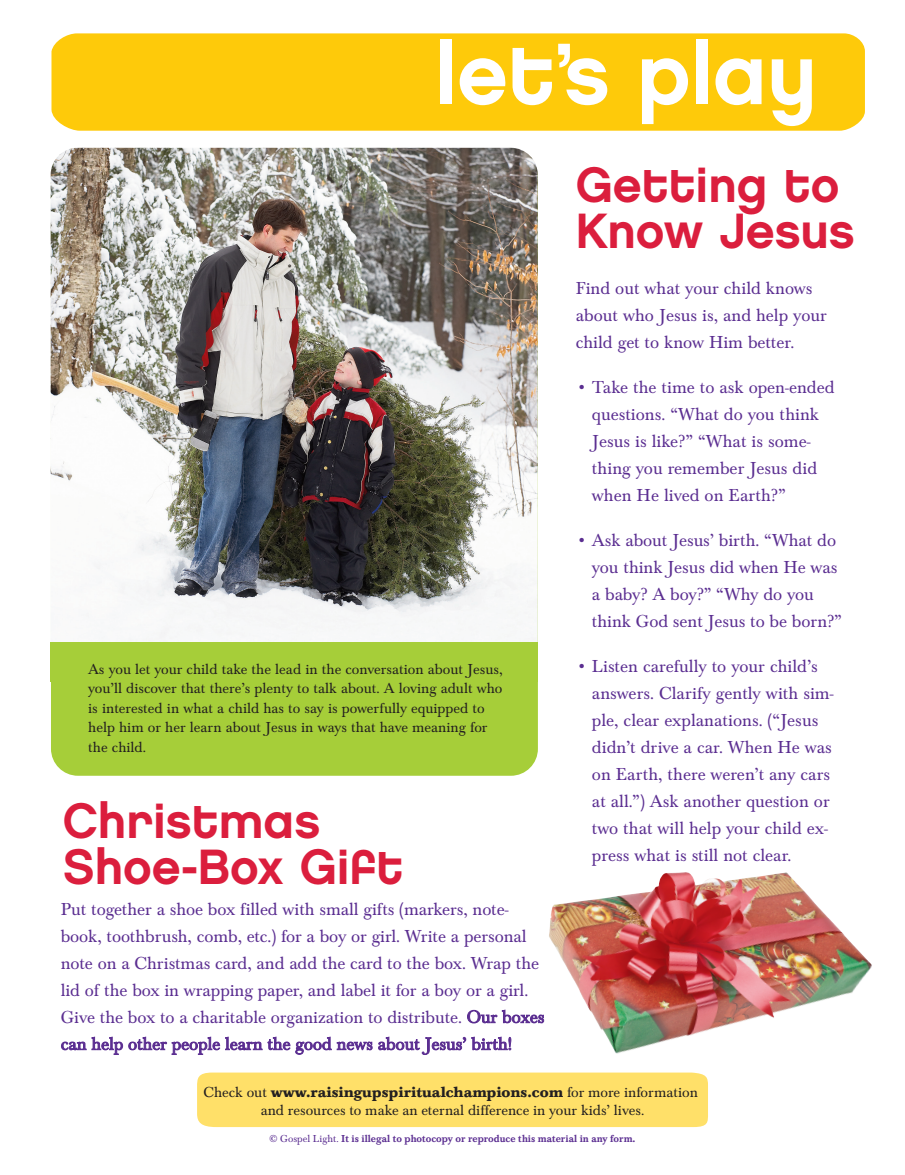
<style>
.page{position:relative;width:905px;height:1175px;background:#fff}
.page>*{position:absolute;margin:0;border:0;box-sizing:border-box;transform-origin:0 0}
.t1{font:87px "Chalet New York Nineteen Eighty";color:#fff}
.t2{font:49.5px/46.5px "Chalet New York Nineteen Eighty";color:#db1e3d}
.t3{font:18px/27px "Baskerville T";letter-spacing:-.005em;color:#5b2e91}
.t4{font:15px/19.5px "Baskerville T";color:#231f20;text-align:center}
.t5{font:500 10.5px "Baskerville T";color:#5b2e91}
.s1{font-weight:700}
.s2{font-weight:400}
</style>
<div class="page">
<img style="left:50px;top:33px;width:822px;height:1095px">
<h1 class="t1" style="left:434px;top:39px;width:383px">let’s play</h1>
<p class="t4" style="left:88px;top:660px;width:416px;text-align:left">As you let your child take the lead in the conversation about Jesus, you’ll discover that there’s plenty to talk about. A loving adult who is interested in what a child has to say is powerfully equipped to help him or her learn about Jesus in ways that have meaning for the child.</p>
<h2 class="t2" style="left:63px;top:802px;width:342px">Christmas<br>Shoe-Box Gift</h2>
<p class="t3" style="left:61px;top:897px;width:485px">Put together a shoe box filled with small gifts (markers, note&shy;book, toothbrush, comb, etc.) for a boy or girl. Write a personal note on a Christmas card, and add the card to the box. Wrap the lid of the box in wrapping paper, and label it for a boy or a girl.<br>Give the box to a charitable organization to distribute. Our boxes can help other people learn the good news about Jesus’ birth!</p>
<h2 class="t2" style="left:575px;top:166px;width:281px">Getting to<br>Know Jesus</h2>
<p class="t3" style="left:575px;top:276px;width:253px">Find out what your child knows about who Jesus is, and help your child get to know Him better.</p>
<p class="t3" style="left:592px;top:375px;width:244px;text-indent:-16px">• Take the time to ask open-ended questions. “What do you think<br>Jesus is like?” “What is some&shy;thing you remember Jesus did when He lived on Earth?”</p>
<p class="t3" style="left:592px;top:528px;width:251px;text-indent:-16px">• Ask about Jesus’ birth. “What do you think Jesus did when He was a baby? A boy?” “Why do you think God sent Jesus to be born?”</p>
<p class="t3" style="left:592px;top:654px;width:243px;text-indent:-16px">• Listen carefully to your child’s answers. Clarify gently with sim&shy;ple, clear explanations. (“Jesus didn’t drive a car. When He was on Earth, there weren’t any cars at all.”) Ask another question or two that will help your child ex&shy;press what is still not clear.</p>
<p class="t4" style="left:203px;top:1084px;width:496px;line-height:18px">Check out <span class="s1">www.raisingupspiritualchampions.com</span> for more information and resources to make an eternal difference in your kids’ lives.</p>
<p class="t5" style="left:269px;top:1134px;width:367px"><span class="s1">©</span> <span class="s2">Gospel Light.</span> It is illegal to photocopy or reproduce this material in any form.</p>
</div>
